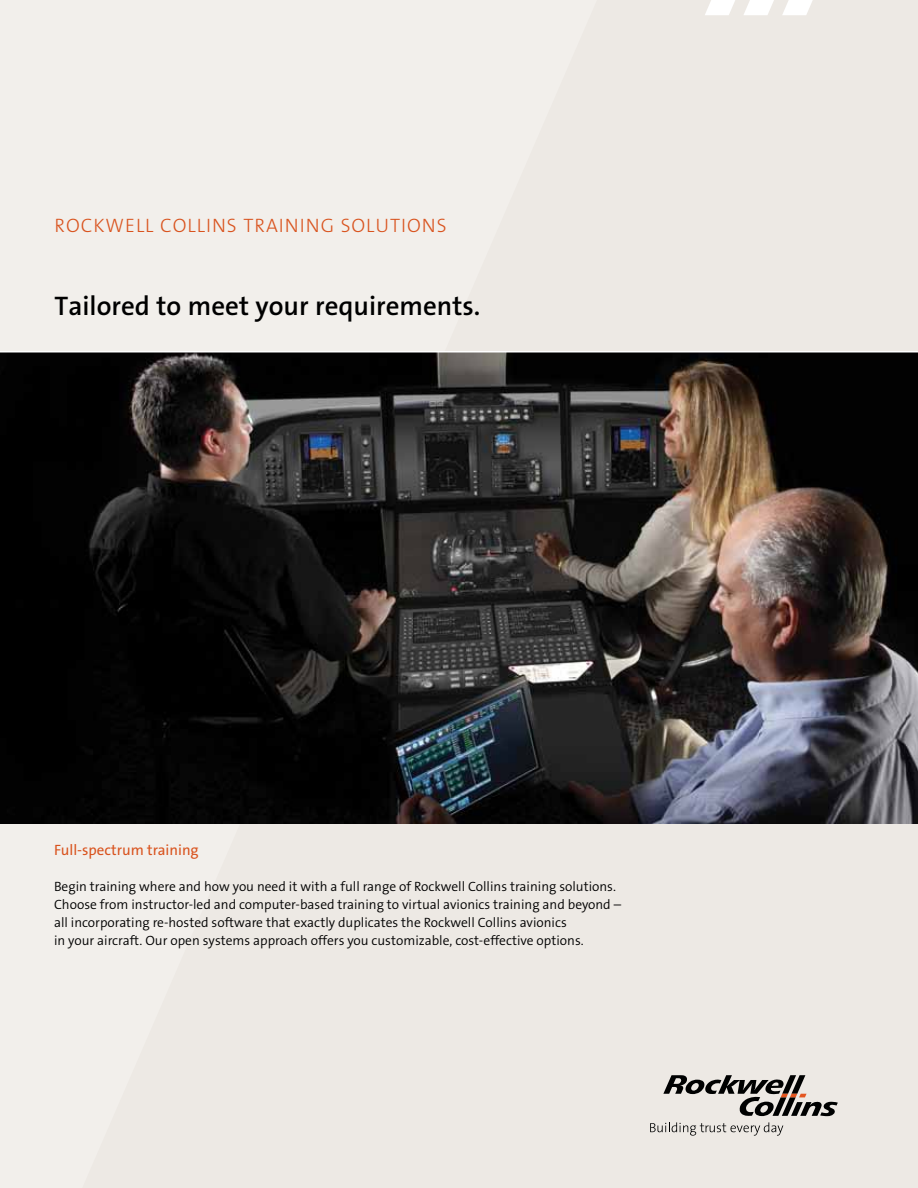
<style>
.page{position:relative;width:918px;height:1188px;background:#ede9e4}
.page>*{position:absolute;margin:0;border:0;box-sizing:border-box;transform-origin:0 0}
.t1{font:600 27px "The Sans B6";color:#000}
.t2{font:300 19.5px "The Sans B3";letter-spacing:.05em;color:#d9531e}
.t3{font:15px "The Sans B5 Plain";color:#d9531e}
.t4{font:300 13.5px/18px "The Sans B4";color:#000}
</style>
<div class="page">
<img style="left:0;top:352px;width:918px;height:472px">
<hr style="left:0;top:351px;width:918px;height:1px;background:#fff">
<svg style="left:650px;top:1122px;width:133px;height:14px"></svg>
<svg style="left:663px;top:1075px;width:175px;height:41px"></svg>
<svg style="left:782px;top:0;width:31px;height:15px"></svg>
<svg style="left:744px;top:0;width:30px;height:15px"></svg>
<svg style="left:705px;top:0;width:30px;height:15px"></svg>
<h2 class="t2" style="left:55px;top:215px;width:394px">ROCKWELL COLLINS TRAINING SOLUTIONS</h2>
<h1 class="t1" style="left:55px;top:291px;width:427px">Tailored to meet your requirements.</h1>
<p class="t3" style="left:54px;top:842px;width:146px">Full-spectrum training</p>
<p class="t4" style="left:54px;top:878px;width:569px">Begin training where and how you need it with a full range of Rockwell Collins training solutions.<br>Choose from instructor-led and computer-based training to virtual avionics training and beyond – all incorporating re-hosted software that exactly duplicates the Rockwell Collins avionics<br>in your aircraft. Our open systems approach offers you customizable, cost-effective options.</p>
</div>
